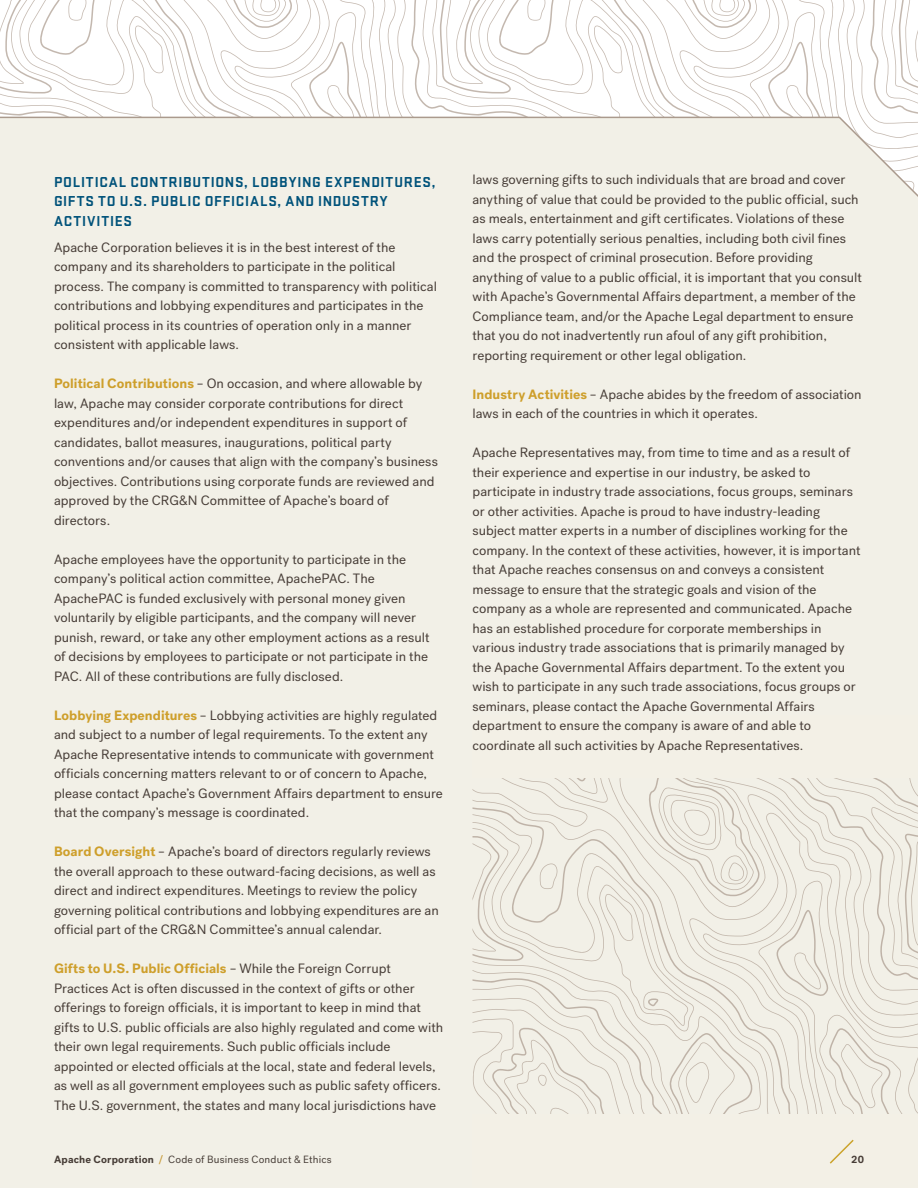
<style>
.page{position:relative;width:918px;height:1188px;background:#fff}
.page>*{position:absolute;margin:0;border:0;box-sizing:border-box;transform-origin:0 0}
.t1{font:700 15px/19.5px "Stratum 2";letter-spacing:.055em;color:#00527a}
.t2{font:13.5px/19.5px "Post Grotesk";color:#473d37}
.t3{font:10.5px "Post Grotesk";letter-spacing:.015em;color:#473d37}
.t4{font:700 10.5px "Post Grotesk";color:#473d37}
.s1{font-weight:700;color:#ce9f2b}
.s2{font-weight:700}
.s3{font-weight:500;color:#c79a38}
</style>
<div class="page">
<svg style="left:0;top:0;width:459px;height:116px"></svg>
<svg style="left:459px;top:0;width:459px;height:116px"></svg>
<div style="left:0;top:116px;width:918px;height:1072px;background:#f2f0e7"></div>
<svg style="left:472px;top:778px;width:446px;height:337px;background:#edeae1"></svg>
<div style="left:472px;top:1115px;width:446px;height:73px;background:#f3f0e6"></div>
<div style="left:472px;top:715px;width:446px;height:63px;background:#f3f0e6"></div>
<svg style="left:829px;top:1139px;width:25px;height:25px"></svg>
<p class="t1" style="left:54px;top:171px;width:383px">POLITICAL CONTRIBUTIONS, LOBBYING EXPENDITURES,<br>GIFTS TO U.S. PUBLIC OFFICIALS, AND INDUSTRY<br>ACTIVITIES</p>
<p class="t2" style="left:54px;top:237px;width:385px">Apache Corporation believes it is in the best interest of the company and its shareholders to participate in the political process. The company is committed to transparency with political contributions and lobbying expenditures and participates in the political process in its countries of operation only in a manner consistent with applicable laws.</p>
<p class="t2" style="left:54px;top:374px;width:385px"><span class="s1">Political Contributions</span> – On occasion, and where allowable by law, Apache may consider corporate contributions for direct expenditures and/or independent expenditures in support of candidates, ballot measures, inaugurations, political party conventions and/or causes that align with the company’s business objectives. Contributions using corporate funds are reviewed and approved by the CRG&amp;N Committee of Apache’s board of directors.</p>
<p class="t2" style="left:54px;top:549px;width:377px">Apache employees have the opportunity to participate in the company’s political action committee, ApachePAC. The ApachePAC is funded exclusively with personal money given voluntarily by eligible participants, and the company will never punish, reward, or take any other employment actions as a result of decisions by employees to participate or not participate in the PAC. All of these contributions are fully disclosed.</p>
<p class="t2" style="left:54px;top:705px;width:390px"><span class="s1">Lobbying Expenditures</span> – Lobbying activities are highly regulated and subject to a number of legal requirements. To the extent any Apache Representative intends to communicate with government officials concerning matters relevant to or of concern to Apache, please contact Apache’s Government Affairs department to ensure that the company’s message is coordinated.</p>
<p class="t2" style="left:54px;top:842px;width:386px"><span class="s1">Board Oversight</span> – Apache’s board of directors regularly reviews the overall approach to these outward-facing decisions, as well as direct and indirect expenditures. Meetings to review the policy governing political contributions and lobbying expenditures are an official part of the CRG&amp;N Committee’s annual calendar.</p>
<p class="t2" style="left:54px;top:959px;width:391px"><span class="s1">Gifts to U.S. Public Officials</span> – While the Foreign Corrupt Practices Act is often discussed in the context of gifts or other offerings to foreign officials, it is important to keep in mind that gifts to U.S. public officials are also highly regulated and come with their own legal requirements. Such public officials include appointed or elected officials at the local, state and federal levels, as well as all government employees such as public safety officers.<br>The U.S. government, the states and many local jurisdictions have</p>
<p class="t2" style="left:472px;top:170px;width:391px">laws governing gifts to such individuals that are broad and cover anything of value that could be provided to the public official, such as meals, entertainment and gift certificates. Violations of these laws carry potentially serious penalties, including both civil fines and the prospect of criminal prosecution. Before providing anything of value to a public official, it is important that you consult with Apache’s Governmental Affairs department, a member of the Compliance team, and/or the Apache Legal department to ensure that you do not inadvertently run afoul of any gift prohibition, reporting requirement or other legal obligation.</p>
<p class="t2" style="left:472px;top:384px;width:391px"><span class="s1">Industry Activities</span> – Apache abides by the freedom of association laws in each of the countries in which it operates.</p>
<p class="t2" style="left:472px;top:443px;width:390px">Apache Representatives may, from time to time and as a result of their experience and expertise in our industry, be asked to participate in industry trade associations, focus groups, seminars or other activities. Apache is proud to have industry-leading subject matter experts in a number of disciplines working for the company. In the context of these activities, however, it is important that Apache reaches consensus on and conveys a consistent message to ensure that the strategic goals and vision of the company as a whole are represented and communicated. Apache has an established procedure for corporate memberships in various industry trade associations that is primarily managed by the Apache Governmental Affairs department. To the extent you wish to participate in any such trade associations, focus groups or seminars, please contact the Apache Governmental Affairs department to ensure the company is aware of and able to coordinate all such activities by Apache Representatives.</p>
<p class="t3" style="left:54px;top:1154px;width:279px"><span class="s2">Apache Corporation</span> <span class="s3">/</span> Code of Business Conduct &amp; Ethics</p>
<p class="t4" style="left:851px;top:1153px;width:14px">20</p>
</div>
